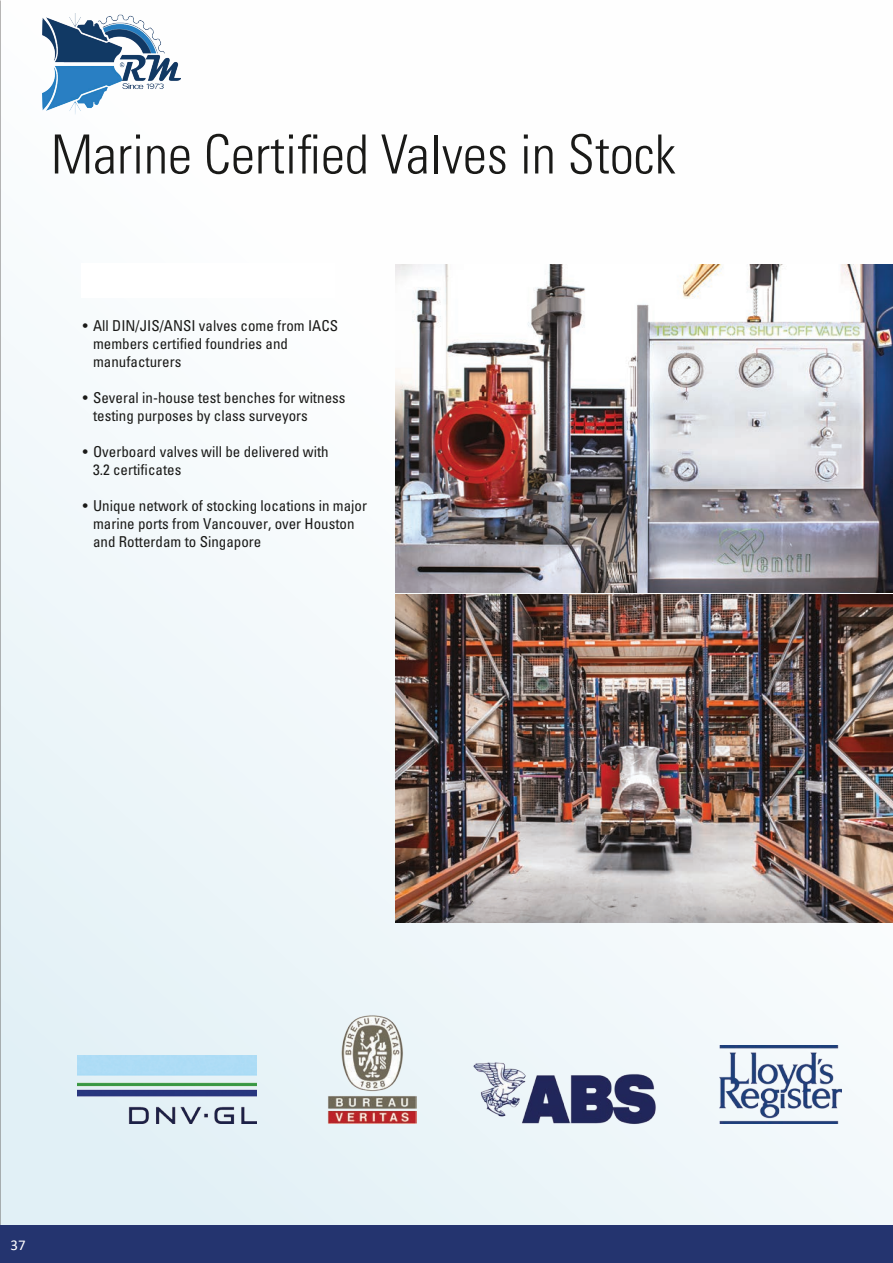
<style>
.page{position:relative;width:893px;height:1263px;background:#fff}
.page>*{position:absolute;margin:0;border:0;box-sizing:border-box;transform-origin:0 0}
.t1{font:300 condensed 54px "Univers";color:#1a1a18}
.t2{font:condensed 15px/18px "Univers";color:#1a1a18}
.t3{font:15px "Calibri";color:#fff}
</style>
<div class="page">
<div style="left:0;top:0;width:893px;height:1263px;background:linear-gradient(to bottom,#fffefe,#e5f2f7)"></div>
<img style="left:469px;top:1060px;width:191px;height:66px">
<img style="left:719px;top:1045px;width:122px;height:79px">
<img style="left:78px;top:1056px;width:178px;height:68px">
<img style="left:328px;top:1014px;width:88px;height:110px">
<img style="left:395px;top:265px;width:498px;height:327px">
<img style="left:395px;top:595px;width:498px;height:327px">
<div style="left:81px;top:264px;width:253px;height:34px;background:#fff"></div>
<img style="left:43px;top:14px;width:138px;height:101px">
<hr style="left:0;top:0;width:1px;height:1263px;background:#e1f0f6">
<div style="left:0;top:1225px;width:893px;height:38px;background:#24346f"></div>
<p class="t1" style="left:51px;top:122px;width:626px">Marine Certified Valves in Stock</p>
<p class="t2" style="left:93px;top:316px;width:246px;text-indent:-10px">• All DIN/JIS/ANSI valves come from IACS members certified foundries and manufacturers</p>
<p class="t2" style="left:93px;top:388px;width:254px;text-indent:-10px">• Several in-house test benches for witness testing purposes by class surveyors</p>
<p class="t2" style="left:93px;top:442px;width:237px;text-indent:-10px">• Overboard valves will be delivered with<br>3.2 certificates</p>
<p class="t2" style="left:93px;top:496px;width:276px;text-indent:-10px">• Unique network of stocking locations in major marine ports from Vancouver, over Houston and Rotterdam to Singapore</p>
<p class="t3" style="left:10px;top:1235px;width:17px">37</p>
</div>
